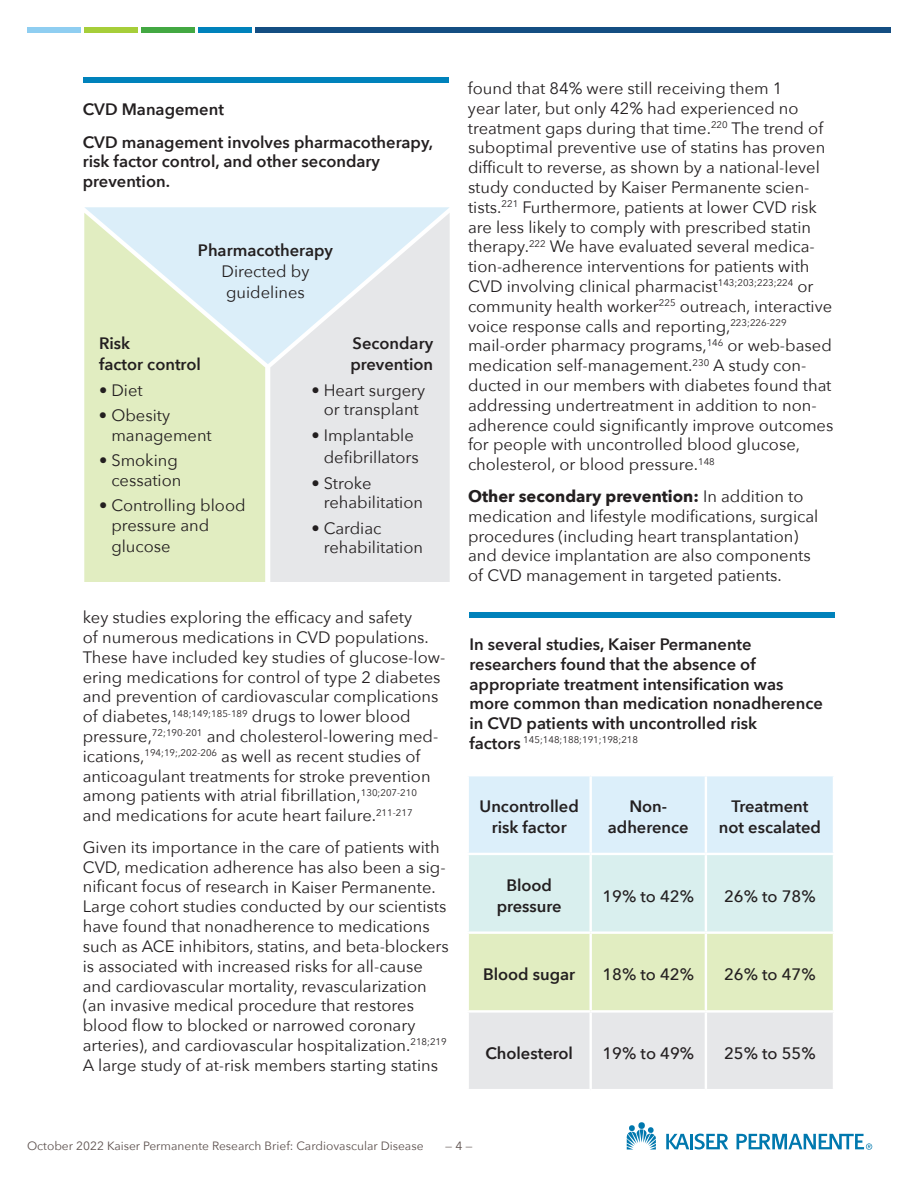
<style>
.page{position:relative;width:918px;height:1188px;background:#fff}
.page>*{position:absolute;margin:0;border:0;box-sizing:border-box;transform-origin:0 0}
.t1{font:16.5px/19.8px "Avenir Next";color:#231f20}
.t2{font:600 16.5px/19.8px "Avenir Next";color:#231f20}
.t3{font:500 16.5px "Avenir Next";color:#231f20}
.t4{font:12px "Avenir Next";color:#5d514e}
.t5{font:9.6px "Avenir Next";color:#231f20}
.s1{font-weight:700}
.s2{font-weight:600;font-size:16.5px}
</style>
<div class="page">
<div style="left:27px;top:27px;width:54px;height:5px;background:#8fcef1"></div>
<div style="left:84px;top:27px;width:54px;height:5px;background:#a6ce39"></div>
<div style="left:141px;top:27px;width:54px;height:5px;background:#43a842"></div>
<div style="left:198px;top:27px;width:54px;height:5px;background:#0082bb"></div>
<div style="left:255px;top:27px;width:636px;height:5px;background:#144e82"></div>
<div style="left:83px;top:77px;width:365px;height:6px;background:#0082bb"></div>
<svg style="left:85px;top:207px;width:364px;height:157px;background:#dceef9"></svg>
<svg style="left:84px;top:213px;width:181px;height:369px;background:#e0edcc"></svg>
<svg style="left:270px;top:213px;width:180px;height:369px;background:#e4e8ec"></svg>
<div style="left:470px;top:612px;width:365px;height:5px;background:#0082bb"></div>
<svg style="left:469px;top:776px;width:364px;height:313px;background:#dfece4"></svg>
<hr style="left:589px;top:776px;width:3px;height:77px;background:#fff">
<hr style="left:705px;top:776px;width:2px;height:77px;background:#fff">
<hr style="left:466px;top:853px;width:125px;height:2px;background:#fff">
<hr style="left:591px;top:853px;width:115px;height:2px;background:#fff">
<hr style="left:589px;top:855px;width:3px;height:76px;background:#fff">
<hr style="left:706px;top:853px;width:129px;height:2px;background:#fff">
<hr style="left:705px;top:855px;width:2px;height:76px;background:#fff">
<hr style="left:466px;top:931px;width:125px;height:3px;background:#fff">
<hr style="left:591px;top:931px;width:115px;height:3px;background:#fff">
<hr style="left:589px;top:934px;width:3px;height:76px;background:#fff">
<hr style="left:706px;top:931px;width:129px;height:3px;background:#fff">
<hr style="left:705px;top:934px;width:2px;height:76px;background:#fff">
<hr style="left:466px;top:1010px;width:125px;height:3px;background:#fff">
<hr style="left:591px;top:1010px;width:115px;height:3px;background:#fff">
<hr style="left:589px;top:1013px;width:3px;height:76px;background:#fff">
<hr style="left:706px;top:1010px;width:129px;height:3px;background:#fff">
<hr style="left:705px;top:1013px;width:2px;height:76px;background:#fff">
<svg style="left:627px;top:1125px;width:29px;height:25px"></svg>
<div style="left:638px;top:1122px;width:7px;height:7px;background:#0078ae;border-radius:50%"></div>
<hr style="left:690px;top:1134px;width:3px;height:15px;background:#0078ae">
<svg style="left:666px;top:1134px;width:23px;height:15px"></svg>
<svg style="left:695px;top:1134px;width:33px;height:16px"></svg>
<svg style="left:737px;top:1134px;width:135px;height:16px"></svg>
<h4 class="t2" style="left:83px;top:99px;width:143px">CVD Management</h4>
<p class="t2" style="left:83px;top:132px;width:352px">CVD management involves pharmacotherapy, risk factor control, and other secondary prevention.</p>
<h5 class="t2" style="left:198px;top:240px;width:137px">Pharmacotherapy</h5>
<p class="t1" style="left:222px;top:260px;width:89px;line-height:21px">Directed by guidelines</p>
<h5 class="t2" style="left:99px;top:333px;width:103px;line-height:21px">Risk<br>factor control</h5>
<p class="t1" style="left:99px;top:379px;width:45px">• Diet</p>
<p class="t1" style="left:111px;top:405px;width:102px;text-indent:-12px">• Obesity management</p>
<p class="t1" style="left:99px;top:450px;width:84px;text-align:right">• Smoking cessation</p>
<p class="t1" style="left:111px;top:495px;width:136px;text-indent:-12px">• Controlling blood pressure and</p>
<p class="t1" style="left:111px;top:535px;width:61px">glucose</p>
<h5 class="t2" style="left:350px;top:333px;width:84px;line-height:21px">Secondary prevention</h5>
<p class="t1" style="left:311px;top:380px;width:115px;text-align:center">• Heart surgery or transplant</p>
<p class="t1" style="left:324px;top:423px;width:97px;line-height:22.5px;text-indent:-12px">• Implantable defibrillators</p>
<p class="t1" style="left:324px;top:473px;width:101px;text-indent:-12px">• Stroke rehabilitation</p>
<p class="t1" style="left:324px;top:518px;width:101px;text-indent:-12px">• Cardiac rehabilitation</p>
<p class="t1" style="left:83px;top:607px;width:364px">key studies exploring the efficacy and safety<br>of numerous medications in CVD populations.<br>These have included key studies of glucose-low&shy;ering medications for control of type 2 diabetes and prevention of cardiovascular complications of diabetes,<sup>148;149;185-189</sup> drugs to lower blood pressure,<sup>72;190-201</sup> and cholesterol-lowering med&shy;ications,<sup>194;19;,202-206</sup> as well as recent studies of anticoagulant treatments for stroke prevention among patients with atrial fibrillation,<sup>130;207-210 </sup>and medications for acute heart failure.<sup>211-217</sup></p>
<p class="t1" style="left:83px;top:837px;width:368px">Given its importance in the care of patients with CVD, medication adherence has also been a sig&shy;nificant focus of research in Kaiser Permanente.<br>Large cohort studies conducted by our scientists have found that nonadherence to medications such as ACE inhibitors, statins, and beta-blockers is associated with increased risks for all-cause and cardiovascular mortality, revascularization (an invasive medical procedure that restores blood flow to blocked or narrowed coronary arteries), and cardiovascular hospitalization.<sup>218;219<br></sup>A large study of at-risk members starting statins</p>
<p class="t1" style="left:468px;top:78px;width:367px">found that 84% were still receiving them 1<br>year later, but only 42% had experienced no treatment gaps during that time.<sup>220</sup> The trend of suboptimal preventive use of statins has proven difficult to reverse, as shown by a national-level study conducted by Kaiser Permanente scien&shy;tists.<sup>221</sup> Furthermore, patients at lower CVD risk are less likely to comply with prescribed statin therapy.<sup>222</sup> We have evaluated several medica&shy;tion-adherence interventions for patients with CVD involving clinical pharmacist<sup>143;203;223;224</sup> or community health worker<sup>225</sup> outreach, interactive voice response calls and reporting,<sup>223;226-229 </sup>mail-order pharmacy programs,<sup>146</sup> or web-based medication self-management.<sup>230</sup> A study con&shy;ducted in our members with diabetes found that addressing undertreatment in addition to non&shy;adherence could significantly improve outcomes for people with uncontrolled blood glucose, cholesterol, or blood pressure.<sup>148</sup></p>
<p class="t1" style="left:468px;top:486px;width:352px"><span class="s1">Other secondary prevention:</span> In addition to medication and lifestyle modifications, surgical procedures (including heart transplantation) and device implantation are also components of CVD management in targeted patients.</p>
<h4 class="t2" style="left:470px;top:634px;width:355px">In several studies, Kaiser Permanente researchers found that the absence of appropriate treatment intensification was more common than medication nonadherence in CVD patients with uncontrolled risk</h4>
<h4 class="t5" style="left:470px;top:732px;width:170px"><span class="s2">factors</span> 145;148;188;191;198;218</h4>
<p class="t2" style="left:480px;top:796px;width:101px;line-height:21px;text-align:center">Uncontrolled risk factor</p>
<p class="t2" style="left:608px;top:796px;width:82px;line-height:21px;text-align:center">Non&shy;adherence</p>
<p class="t2" style="left:719px;top:796px;width:104px;line-height:21px;text-align:center">Treatment not escalated</p>
<p class="t2" style="left:497px;top:874px;width:67px;line-height:21px;text-align:center">Blood pressure</p>
<p class="t3" style="left:602px;top:882px;width:93px">19% to 42%</p>
<p class="t3" style="left:724px;top:882px;width:93px">26% to 78%</p>
<p class="t2" style="left:483px;top:964px;width:94px">Blood sugar</p>
<p class="t3" style="left:602px;top:961px;width:93px">18% to 42%</p>
<p class="t3" style="left:724px;top:961px;width:93px">26% to 47%</p>
<p class="t2" style="left:485px;top:1043px;width:89px">Cholesterol</p>
<p class="t3" style="left:602px;top:1039px;width:93px">19% to 49%</p>
<p class="t3" style="left:724px;top:1039px;width:93px">25% to 55%</p>
<p class="t4" style="left:27px;top:1135px;width:398px">October 2022 Kaiser Permanente Research Brief: Cardiovascular Disease</p>
<p class="t4" style="left:445px;top:1135px;width:29px">— 4 —</p>
</div>
